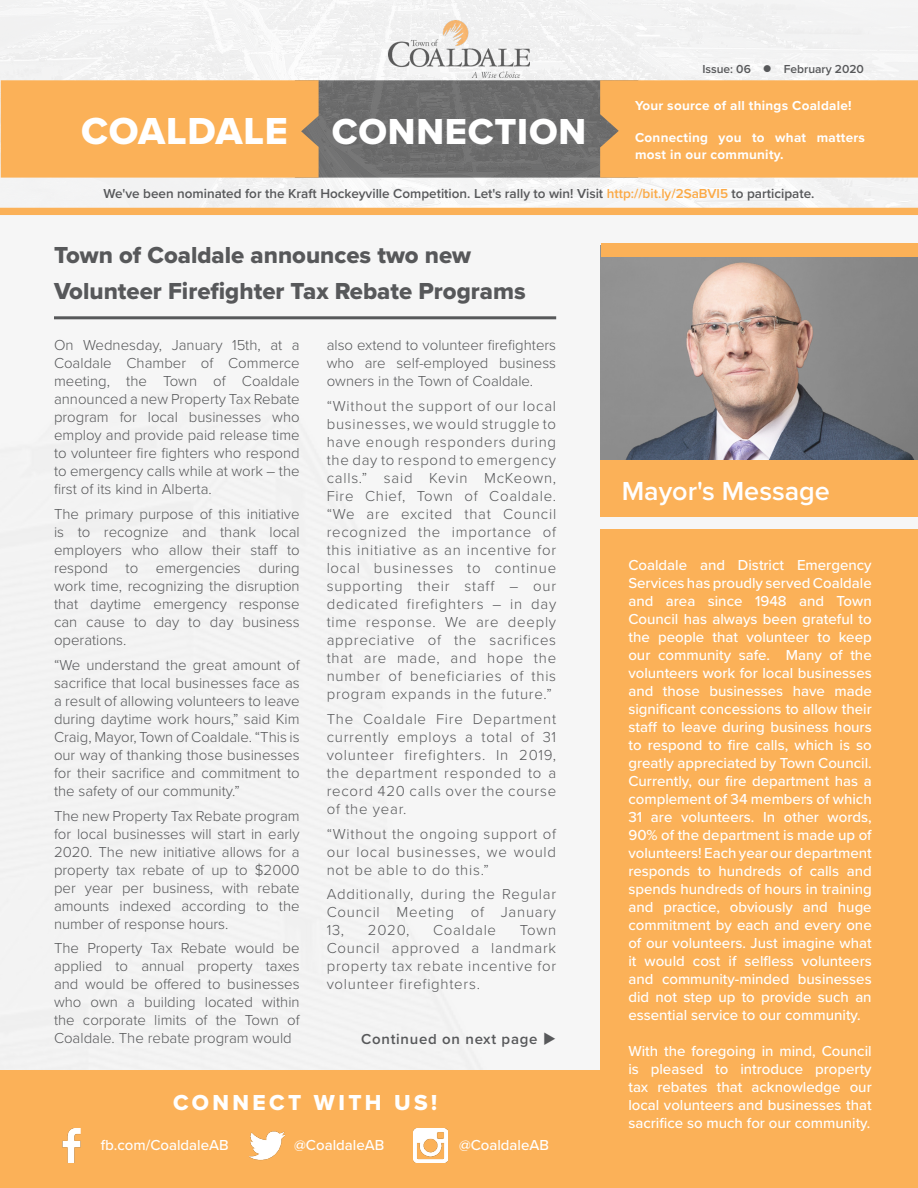
<style>
.page{position:relative;width:918px;height:1188px;background:#fff}
.page>*{position:absolute;margin:0;border:0;box-sizing:border-box;transform-origin:0 0}
.t1{font:37.5px "Proxima Nova Extrabld";letter-spacing:.02em;color:#fff}
.t2{font:600 27px "Proxima Nova";color:#fff}
.t3{font:24px/36px "Proxima Nova Extrabld";color:#57585a}
.t4{font:22.5px "Proxima Nova Extrabld";letter-spacing:.15em;color:#fff}
.t5{font:300 15px/18px "Proxima Nova";color:#57585a;text-align:justify}
.t6{font:500 15px/18px "Proxima Nova";color:#fff;text-align:justify}
.t7{font:600 15px "Proxima Nova";letter-spacing:.05em;color:#57585a}
.t8{font:300 15px "Proxima Nova";letter-spacing:.05em;color:#57585a}
.t9{font:600 13.5px "Proxima Nova";color:#57585a}
.t10{font:700 13.5px/16.2px "Proxima Nova";letter-spacing:.02em;color:#fff}
.t11{font:600 12px "Proxima Nova";color:#57585a}
.s1{color:#fba945}
.s2{font-size:39px}
</style>
<div class="page">
<img style="left:0;top:0;width:918px;height:208px">
<div style="left:1px;top:80px;width:318px;height:98px;background:#fbb158"></div>
<div style="left:600px;top:80px;width:318px;height:98px;background:#fbb158"></div>
<div style="left:0;top:208px;width:918px;height:7px;background:#fbb158"></div>
<div style="left:0;top:215px;width:918px;height:973px;background:#f5f5f5"></div>
<img style="left:389px;top:21px;width:140px;height:56px">
<div style="left:600px;top:529px;width:318px;height:659px;background:#fbb158"></div>
<div style="left:0;top:1071px;width:600px;height:117px;background:#fbb158"></div>
<hr style="left:54px;top:316px;width:502px;height:3px;background:#57585a">
<img style="left:62px;top:1128px;width:19px;height:35px">
<img style="left:250px;top:1131px;width:34px;height:30px">
<img style="left:413px;top:1128px;width:35px;height:35px">
<img style="left:600px;top:245px;width:318px;height:216px">
<div style="left:600px;top:461px;width:318px;height:56px;background:#fbb158"></div>
<div style="left:601px;top:244px;width:317px;height:13px;background:#fbb158"></div>
<svg style="left:772px;top:73px;width:12px;height:1px"></svg>
<p class="t11" style="left:702px;top:60px;width:163px">Issue: 06 ● February 2020</p>
<p class="t10" style="left:635px;top:97px;width:218px">Your source of all things Coaldale!</p>
<p class="t10" style="left:635px;top:129px;width:232px">Connecting you to what matters most in our community.</p>
<p class="t9" style="left:103px;top:183px;width:713px">We've been nominated for the Kraft Hockeyville Competition. Let's rally to win! Visit <span class="s1">http://bit.ly/2SaBVI5</span> to participate.</p>
<h1 class="t1" style="left:81px;top:103px;width:507px"><span class="s2">COALDALE</span> CONNECTION</h1>
<p class="t3" style="left:54px;top:237px;width:473px">Town of Coaldale announces two new<br>Volunteer Firefighter Tax Rebate Programs</p>
<p class="t5" style="left:54px;top:336px;width:247px">On Wednesday, January 15th, at a Coaldale Chamber of Commerce meeting, the Town of Coaldale announced a new Property Tax Rebate program for local businesses who employ and provide paid release time to volunteer fire fighters who respond to emergency calls while at work – the first of its kind in Alberta.</p>
<p class="t5" style="left:54px;top:504px;width:247px">The primary purpose of this initiative is to recognize and thank local employers who allow their staff to respond to emergencies during work time, recognizing the disruption that daytime emergency response can cause to day to day business operations.</p>
<p class="t5" style="left:54px;top:655px;width:247px">“We understand the great amount of sacrifice that local businesses face as a result of allowing volunteers to leave during daytime work hours,” said Kim Craig, Mayor, Town of Coaldale. “This is our way of thanking those businesses for their sacrifice and commitment to the safety of our community.”</p>
<p class="t5" style="left:54px;top:806px;width:247px">The new Property Tax Rebate program for local businesses will start in early 2020. The new initiative allows for a property tax rebate of up to $2000 per year per business, with rebate amounts indexed according to the number of response hours.</p>
<p class="t5" style="left:54px;top:939px;width:247px">The Property Tax Rebate would be applied to annual property taxes and would be offered to businesses who own a building located within the corporate limits of the Town of Coaldale. The rebate program would</p>
<p class="t5" style="left:327px;top:336px;width:231px">also extend to volunteer firefighters who are self-employed business owners in the Town of Coaldale.</p>
<p class="t5" style="left:327px;top:396px;width:231px">“Without the support of our local businesses, we would struggle to have enough responders during the day to respond to emergency calls.” said Kevin McKeown, Fire Chief, Town of Coaldale. “We are excited that Council recognized the importance of this initiative as an incentive for local businesses to continue supporting their staff – our dedicated firefighters – in day time response. We are deeply appreciative of the sacrifices that are made, and hope the number of beneficiaries of this program expands in the future.”</p>
<p class="t5" style="left:327px;top:709px;width:231px">The Coaldale Fire Department currently employs a total of 31 volunteer firefighters. In 2019, the department responded to a record 420 calls over the course of the year.</p>
<p class="t5" style="left:327px;top:824px;width:231px">“Without the ongoing support of our local businesses, we would not be able to do this.”</p>
<p class="t5" style="left:327px;top:885px;width:231px">Additionally, during the Regular Council Meeting of January 13,</p>
<p class="t5" style="left:368px;top:921px;width:43px">2020,</p>
<p class="t8" style="left:433px;top:919px;width:65px">Coaldale</p>
<p class="t5" style="left:327px;top:921px;width:231px;text-indent:193px">Town Council approved a landmark property tax rebate incentive for volunteer firefighters.</p>
<p class="t7" style="left:361px;top:1027px;width:197px">Continued on next page ◆</p>
<p class="t4" style="left:173px;top:1085px;width:266px">CONNECT WITH US!</p>
<p class="t6" style="left:101px;top:1136px;width:129px">fb.com/CoaldaleAB</p>
<p class="t6" style="left:294px;top:1136px;width:92px">@CoaldaleAB</p>
<p class="t6" style="left:459px;top:1136px;width:92px">@CoaldaleAB</p>
<p class="t2" style="left:622px;top:471px;width:210px">Mayor's Message</p>
<p class="t6" style="left:628px;top:555px;width:245px">Coaldale and District Emergency Services has proudly served Coaldale and area since 1948 and Town Council has always been grateful to the people that volunteer to keep our community safe. Many of the volunteers work for local businesses and those businesses have made significant concessions to allow their staff to leave during business hours to respond to fire calls, which is so greatly appreciated by Town Council.<br>Currently, our fire department has a complement of 34 members of which 31 are volunteers. In other words, 90% of the department is made up of volunteers! Each year our department responds to hundreds of calls and spends hundreds of hours in training and practice, obviously and huge commitment by each and every one of our volunteers. Just imagine what it would cost if selfless volunteers and community-minded businesses did not step up to provide such an essential service to our community.</p>
<p class="t6" style="left:628px;top:1041px;width:245px">With the foregoing in mind, Council is pleased to introduce property tax rebates that acknowledge our local volunteers and businesses that sacrifice so much for our community.</p>
</div>
